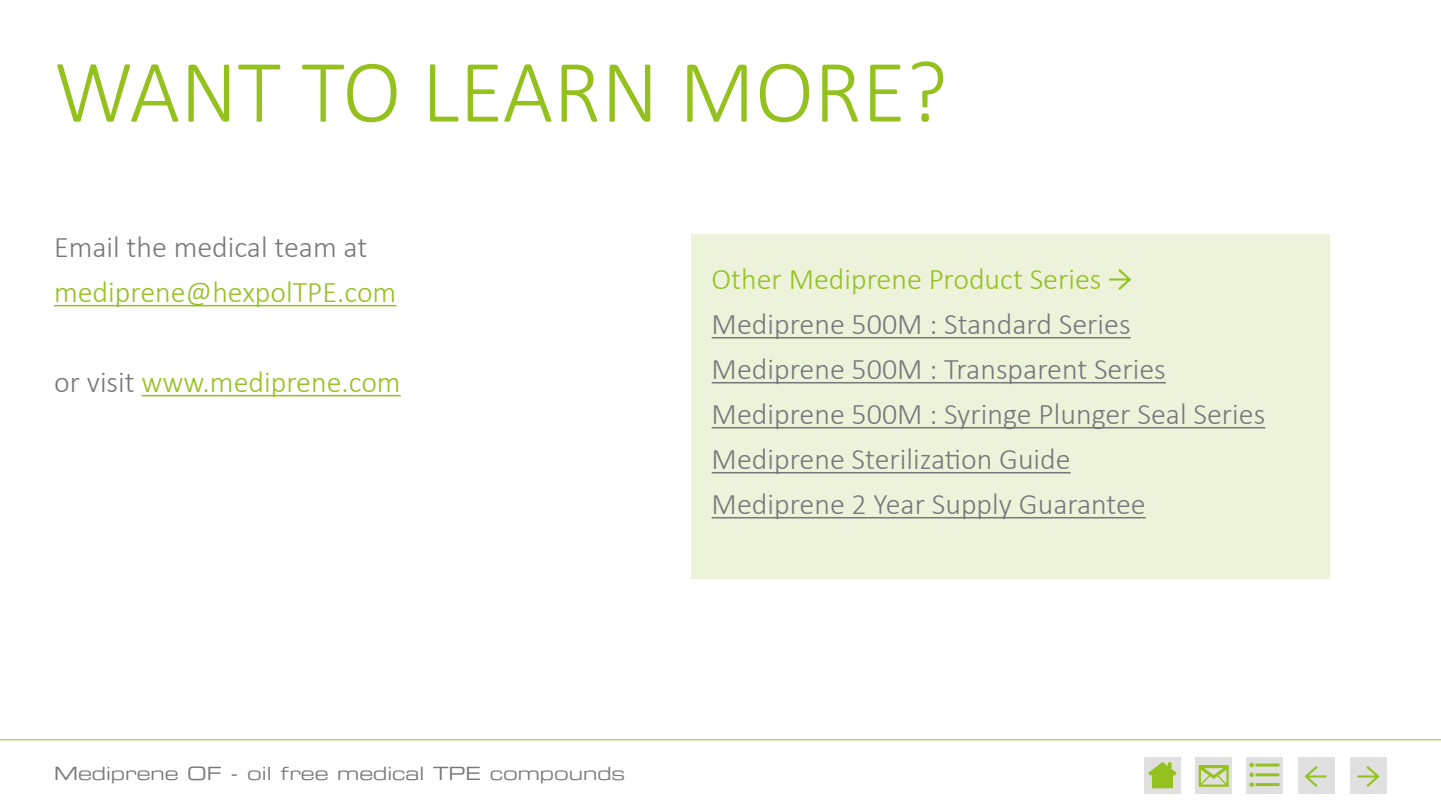
<style>
.page{position:relative;width:1441px;height:810px;background:#fff}
.page>*{position:absolute;margin:0;border:0;box-sizing:border-box;transform-origin:0 0}
.t1{font:300 90px "Calibri";color:#95c11f}
.t2{font:37.5px "Minion Pro";color:#95c11f}
.t3{font:300 30px/45px "Calibri";color:#78777a}
.t4{font:300 30px "Calibri";color:#95c11f}
.t5{font:18px "Eurostile Extended Two";color:#78777a}
.s1{color:#78777a}
.s2{color:#95c11f}
.s3{font-family:"Minion Pro";font-weight:400;font-size:37.5px;color:#95c11f}
</style>
<div class="page">
<div style="left:1349px;top:757px;width:37px;height:37px;background:#e1e0e1"></div>
<hr style="left:0;top:739px;width:1440px;height:1px;background:#95c11f">
<div style="left:1246px;top:757px;width:37px;height:37px;background:#e1e0e1"></div>
<hr style="left:1255px;top:783px;width:24px;height:3px;background:#95c11f">
<hr style="left:1255px;top:773px;width:24px;height:3px;background:#95c11f">
<svg style="left:1249px;top:773px;width:4px;height:14px"></svg>
<hr style="left:1255px;top:764px;width:24px;height:3px;background:#95c11f">
<svg style="left:1249px;top:763px;width:4px;height:4px"></svg>
<div style="left:1297px;top:757px;width:37px;height:37px;background:#e1e0e1"></div>
<div style="left:1195px;top:757px;width:37px;height:37px;background:#e1e0e1"></div>
<svg style="left:1198px;top:765px;width:30px;height:22px"></svg>
<div style="left:1144px;top:757px;width:37px;height:37px;background:#e1e0e1"></div>
<svg style="left:1148px;top:762px;width:28px;height:26px"></svg>
<hr style="left:54px;top:305px;width:342px;height:1px;background:#95c11f">
<hr style="left:141px;top:395px;width:260px;height:1px;background:#95c11f">
<div style="left:691px;top:234px;width:638px;height:345px;background:#ecf3da"></div>
<hr style="left:711px;top:337px;width:419px;height:1px;background:#78777a">
<hr style="left:711px;top:382px;width:454px;height:1px;background:#78777a">
<hr style="left:711px;top:427px;width:553px;height:1px;background:#78777a">
<hr style="left:711px;top:472px;width:359px;height:1px;background:#78777a">
<hr style="left:711px;top:517px;width:434px;height:1px;background:#78777a">
<h1 class="t1" style="left:54px;top:36px;width:895px">WANT TO LEARN MORE?</h1>
<p class="t3" style="left:54px;top:224px;width:315px">Email the medical team at</p>
<p class="t4" style="left:54px;top:273px;width:344px">mediprene@hexpolTPE.com</p>
<p class="t4" style="left:54px;top:363px;width:348px"><span class="s1">or visit</span> www.mediprene.com</p>
<p class="t3" style="left:711px;top:256px;width:555px"><span class="s2">Other Mediprene Product Series</span> <span class="s3">→ </span>Mediprene 500M : Standard Series Mediprene 500M : Transparent Series Mediprene 500M : Syringe Plunger Seal Series Mediprene Sterilization Guide<br>Mediprene 2 Year Supply Guarantee</p>
<p class="t5" style="left:54px;top:761px;width:573px">Mediprene OF - oil free medical TPE compounds</p>
<p class="t2" style="left:1303px;top:749px;width:26px">←</p>
</div>
